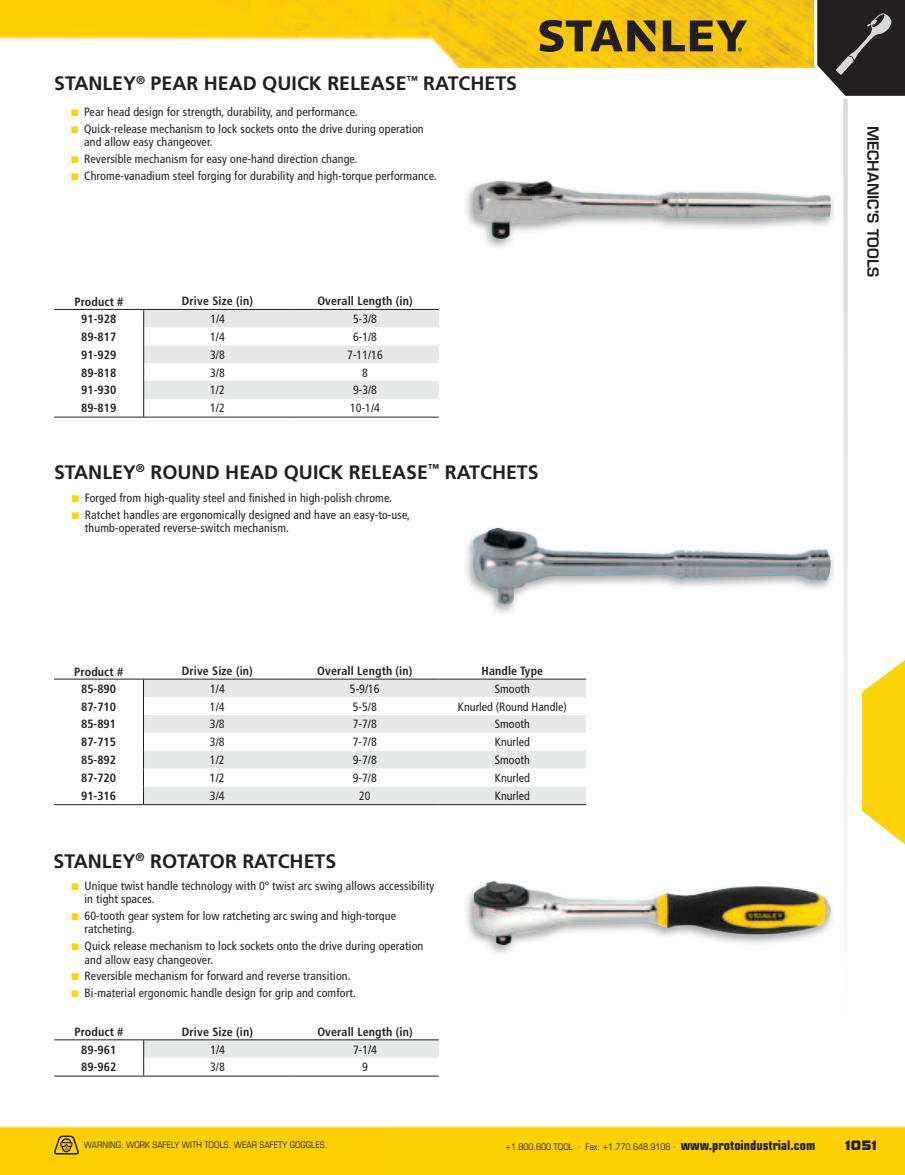
<style>
.page{position:relative;width:905px;height:1175px;background:#fff}
.page>*{position:absolute;margin:0;border:0;box-sizing:border-box;transform-origin:0 0}
.t1{font:700 19.5px "Frutiger LT Std";color:#231f20}
.t2{font:600 15px "Eurostile LT Std";color:#231f20}
.t3{font:14.25px "Bolt EF";color:#231f20}
.t4{font:condensed 12px/13.5px "Frutiger LT Std";letter-spacing:.01em;color:#231f20}
.t5{font:700 condensed 12px "Frutiger LT Std";letter-spacing:.01em;color:#231f20}
.t6{font:condensed 9px "Eurostile LT Std";color:#231f20}
.s1{color:#ffd30c}
.s2{font-weight:700;font-size:13.5px}
</style>
<div class="page">
<img style="left:0;top:0;width:812px;height:68px">
<svg style="left:539px;top:20px;width:116px;height:32px;background:#896f16"></svg>
<svg style="left:663px;top:20px;width:84px;height:31px;background:#8f7518"></svg>
<img style="left:904px;top:1097px;width:1px;height:77px">
<div style="left:0;top:1126px;width:904px;height:48px;background:#ffd100"></div>
<svg style="left:843px;top:102px;width:4px;height:744px;fill:#e9eaeb"></svg>
<svg style="left:54px;top:1134px;width:26px;height:21px"></svg>
<svg style="left:861px;top:661px;width:43px;height:183px"></svg>
<svg style="left:812px;top:0;width:92px;height:102px;background:#514d4b"></svg>
<hr style="left:54px;top:309px;width:90px;height:1px;background:#231f20">
<hr style="left:291px;top:417px;width:148px;height:1px;background:#231f20">
<hr style="left:144px;top:417px;width:147px;height:1px;background:#231f20">
<hr style="left:54px;top:417px;width:90px;height:1px;background:#231f20">
<svg style="left:143px;top:309px;width:296px;height:108px"></svg>
<hr style="left:54px;top:678px;width:89px;height:1px;background:#231f20">
<hr style="left:143px;top:678px;width:148px;height:1px;background:#231f20">
<hr style="left:291px;top:678px;width:147px;height:1px;background:#231f20">
<hr style="left:438px;top:678px;width:148px;height:1px;background:#231f20">
<hr style="left:291px;top:804px;width:147px;height:1px;background:#231f20">
<hr style="left:438px;top:804px;width:148px;height:1px;background:#231f20">
<hr style="left:143px;top:804px;width:148px;height:1px;background:#231f20">
<hr style="left:54px;top:804px;width:89px;height:1px;background:#231f20">
<svg style="left:143px;top:679px;width:443px;height:125px"></svg>
<hr style="left:54px;top:1039px;width:90px;height:1px;background:#231f20">
<svg style="left:143px;top:1039px;width:296px;height:37px"></svg>
<hr style="left:54px;top:1075px;width:90px;height:1px;background:#231f20">
<div style="left:463px;top:177px;width:373px;height:74px;background:#231f20;opacity:.4"></div>
<img style="left:472px;top:181px;width:358px;height:58px">
<div style="left:463px;top:524px;width:373px;height:92px;background:#231f20;opacity:.4"></div>
<img style="left:472px;top:528px;width:358px;height:76px">
<div style="left:463px;top:877px;width:373px;height:79px;background:#231f20;opacity:.4"></div>
<img style="left:472px;top:881px;width:358px;height:64px">
<h1 class="t1" style="left:54px;top:72px;width:109px">STANLEY<sup>®</sup> PEAR</h1>
<h1 class="t1" style="left:204px;top:72px;width:14px">HEA</h1>
<h1 class="t1" style="left:243px;top:72px;width:109px">D QUICK RELEASE</h1>
<h1 class="t1" style="left:406px;top:72px;width:90px"><sup>™</sup> RATCHETS</h1>
<p class="t4" style="left:71px;top:105px;width:288px"><span class="s1">■</span> Pear head design for strength, durability, and performance.</p>
<p class="t4" style="left:84px;top:122px;width:341px;text-indent:-13px"><span class="s1">■</span> Quick-release mechanism to lock sockets onto the drive during operation and allow easy changeover.</p>
<p class="t4" style="left:71px;top:152px;width:288px"><span class="s1">■</span> Reversible mechanism for easy one-hand direction change.</p>
<p class="t4" style="left:71px;top:169px;width:367px"><span class="s1">■</span> Chrome-vanadium steel forging for durability and high-torque performance.</p>
<p class="t5" style="left:74px;top:294px;width:51px">Product #</p>
<p class="t5" style="left:182px;top:294px;width:73px">Drive Size (in)</p>
<p class="t5" style="left:317px;top:294px;width:97px">Overall Length (in)</p>
<p class="t5" style="left:81px;top:312px;width:36px">91-928</p>
<p class="t4" style="left:210px;top:312px;width:16px">1/4</p>
<p class="t4" style="left:353px;top:312px;width:25px">5-3/8</p>
<p class="t5" style="left:81px;top:329px;width:36px">89-817</p>
<p class="t4" style="left:210px;top:330px;width:16px">1/4</p>
<p class="t4" style="left:353px;top:330px;width:25px">6-1/8</p>
<p class="t5" style="left:81px;top:347px;width:36px">91-929</p>
<p class="t4" style="left:210px;top:348px;width:16px">3/8</p>
<p class="t4" style="left:347px;top:348px;width:37px">7-11/16</p>
<p class="t5" style="left:81px;top:365px;width:36px">89-818</p>
<p class="t4" style="left:210px;top:366px;width:16px">3/8</p>
<p class="t4" style="left:362px;top:366px;width:7px">8</p>
<p class="t5" style="left:81px;top:383px;width:36px">91-930</p>
<p class="t4" style="left:210px;top:383px;width:16px">1/2</p>
<p class="t4" style="left:353px;top:383px;width:25px">9-3/8</p>
<p class="t5" style="left:81px;top:401px;width:36px">89-819</p>
<p class="t4" style="left:210px;top:401px;width:16px">1/2</p>
<p class="t4" style="left:350px;top:401px;width:31px">10-1/4</p>
<h1 class="t1" style="left:54px;top:461px;width:185px">STANLEY<sup>®</sup> ROUND HEA</h1>
<h1 class="t1" style="left:264px;top:461px;width:109px">D QUICK RELEASE</h1>
<h1 class="t1" style="left:428px;top:461px;width:90px"><sup>™</sup> RATCHETS</h1>
<p class="t4" style="left:72px;top:491px;width:321px"><span class="s1">■</span> Forged from high-quality steel and finished in high-polish chrome.</p>
<p class="t4" style="left:85px;top:507px;width:326px;text-indent:-13px"><span class="s1">■</span> Ratchet handles are ergonomically designed and have an easy-to-use, thumb-operated reverse-switch mechanism.</p>
<p class="t5" style="left:74px;top:664px;width:51px">Product #</p>
<p class="t5" style="left:182px;top:663px;width:73px">Drive Size (in)</p>
<p class="t5" style="left:317px;top:663px;width:97px">Overall Length (in)</p>
<p class="t5" style="left:481px;top:663px;width:63px">Handle Type</p>
<p class="t5" style="left:81px;top:681px;width:36px">85-890</p>
<p class="t4" style="left:210px;top:682px;width:16px">1/4</p>
<p class="t4" style="left:350px;top:682px;width:31px">5-9/16</p>
<p class="t4" style="left:495px;top:682px;width:36px">Smooth</p>
<p class="t5" style="left:81px;top:699px;width:36px">87-710</p>
<p class="t4" style="left:210px;top:699px;width:16px">1/4</p>
<p class="t4" style="left:353px;top:699px;width:25px">5-5/8</p>
<p class="t4" style="left:458px;top:699px;width:110px">Knurled (Round Handle)</p>
<p class="t5" style="left:81px;top:717px;width:36px">85-891</p>
<p class="t4" style="left:210px;top:717px;width:16px">3/8</p>
<p class="t4" style="left:353px;top:717px;width:25px">7-7/8</p>
<p class="t4" style="left:495px;top:717px;width:36px">Smooth</p>
<p class="t5" style="left:81px;top:735px;width:36px">87-715</p>
<p class="t4" style="left:210px;top:735px;width:16px">3/8</p>
<p class="t4" style="left:353px;top:735px;width:25px">7-7/8</p>
<p class="t4" style="left:495px;top:735px;width:37px">Knurled</p>
<p class="t5" style="left:81px;top:753px;width:36px">85-892</p>
<p class="t4" style="left:210px;top:753px;width:16px">1/2</p>
<p class="t4" style="left:353px;top:753px;width:25px">9-7/8</p>
<p class="t4" style="left:495px;top:753px;width:36px">Smooth</p>
<p class="t5" style="left:81px;top:770px;width:36px">87-720</p>
<p class="t4" style="left:210px;top:771px;width:16px">1/2</p>
<p class="t4" style="left:353px;top:771px;width:25px">9-7/8</p>
<p class="t4" style="left:495px;top:771px;width:37px">Knurled</p>
<p class="t5" style="left:81px;top:788px;width:36px">91-316</p>
<p class="t4" style="left:210px;top:789px;width:16px">3/4</p>
<p class="t4" style="left:359px;top:789px;width:13px">20</p>
<p class="t4" style="left:495px;top:789px;width:37px">Knurled</p>
<h1 class="t1" style="left:54px;top:849px;width:261px">STANLEY<sup>®</sup> ROTATOR RATCHETS</h1>
<p class="t4" style="left:84px;top:878px;width:351px;text-indent:-13px"><span class="s1">■</span> Unique twist handle technology with 0º twist arc swing allows accessibility in tight spaces.</p>
<p class="t4" style="left:84px;top:909px;width:313px;text-indent:-13px"><span class="s1">■</span> 60-tooth gear system for low ratcheting arc swing and high-torque ratcheting.</p>
<p class="t4" style="left:84px;top:939px;width:340px;text-indent:-13px"><span class="s1">■</span> Quick release mechanism to lock sockets onto the drive during operation and allow easy changeover.</p>
<p class="t4" style="left:72px;top:969px;width:280px"><span class="s1">■</span> Reversible mechanism for forward and reverse transition.</p>
<p class="t4" style="left:72px;top:986px;width:286px"><span class="s1">■</span> Bi-material ergonomic handle design for grip and comfort.</p>
<p class="t5" style="left:74px;top:1025px;width:51px">Product #</p>
<p class="t5" style="left:182px;top:1024px;width:73px">Drive Size (in)</p>
<p class="t5" style="left:317px;top:1024px;width:97px">Overall Length (in)</p>
<p class="t5" style="left:81px;top:1042px;width:36px">89-961</p>
<p class="t4" style="left:210px;top:1042px;width:16px">1/4</p>
<p class="t4" style="left:353px;top:1042px;width:25px">7-1/4</p>
<p class="t5" style="left:81px;top:1060px;width:36px">89-962</p>
<p class="t4" style="left:210px;top:1060px;width:16px">3/8</p>
<p class="t4" style="left:362px;top:1060px;width:7px">9</p>
<p class="t2" style="left:882px;top:126px;width:152px;rotate:90deg">Mechanic's Tools</p>
<p class="t6" style="left:84px;top:1139px;width:245px">WARNING: WORK SAFELY WITH TOOLS. WEAR SAFETY GOGGLES.</p>
<p class="t6" style="left:505px;top:1141px;width:311px">+1.800.800.TOOL · Fax: +1.770.648.9108 · <span class="s2">www.protoindustrial.com</span></p>
<p class="t3" style="left:845px;top:1137px;width:33px">1051</p>
</div>
